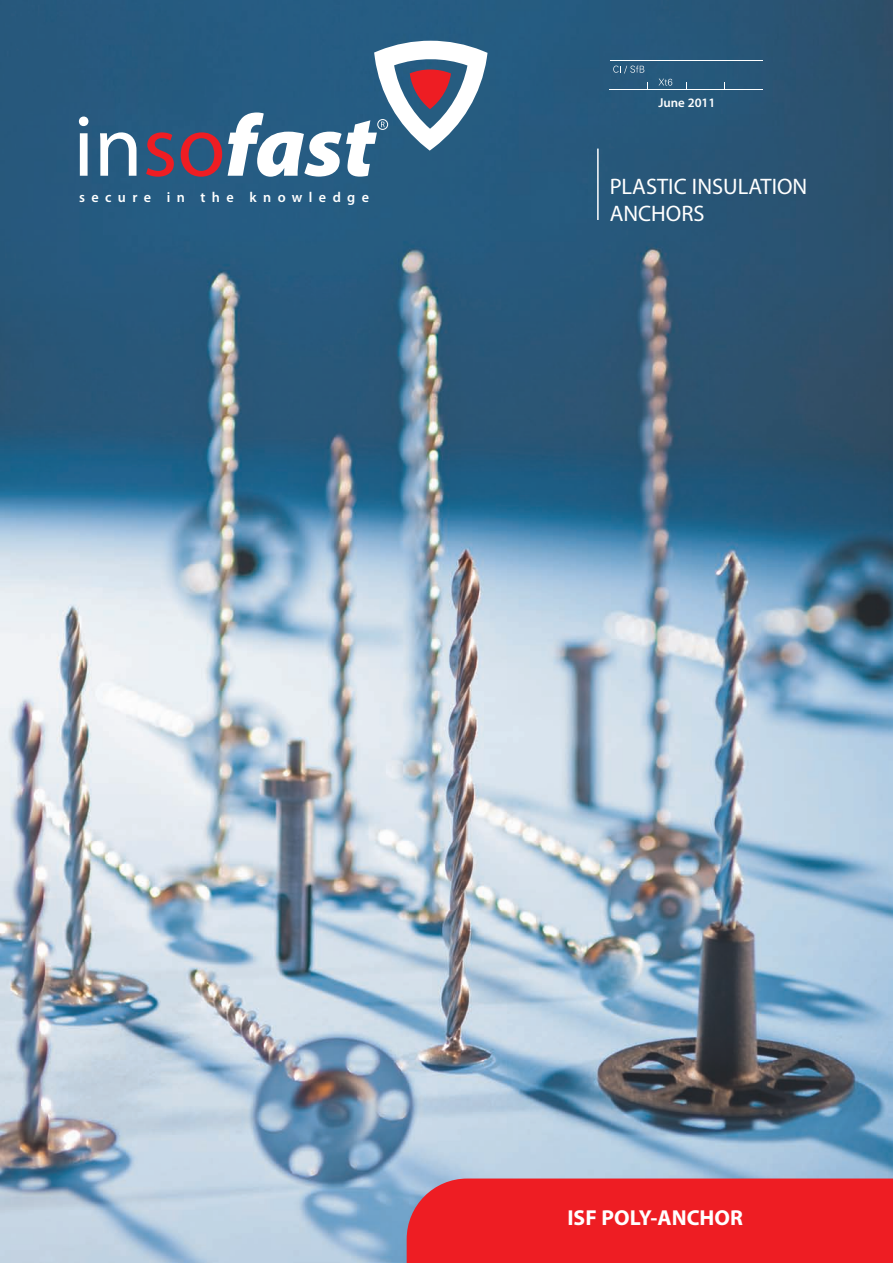
<style>
.page{position:relative;width:893px;height:1263px;background:#fff}
.page>*{position:absolute;margin:0;border:0;box-sizing:border-box;transform-origin:0 0}
.t1{font:22.5px/27px "Myriad Pro";color:#fff}
.t2{font:700 21.75px "Myriad Pro";color:#fff}
.t3{font:600 14.4px "Myriad Pro";color:#fff}
.t4{font:600 12.9px "Myriad Pro";color:#fff}
</style>
<div class="page">
<img style="left:0;top:0;width:893px;height:1263px">
<svg style="left:79px;top:117px;width:9px;height:59px"></svg>
<svg style="left:100px;top:132px;width:36px;height:44px"></svg>
<svg style="left:146px;top:132px;width:28px;height:45px"></svg>
<svg style="left:181px;top:132px;width:41px;height:45px;background:#7c4059"></svg>
<svg style="left:228px;top:41px;width:259px;height:136px"></svg>
<hr style="left:597px;top:149px;width:2px;height:71px;background:#fff">
<div style="left:407px;top:1178px;width:486px;height:85px;background:#ee1d23"></div>
<hr style="left:610px;top:60px;width:152px;height:1px;background:#fff">
<hr style="left:609px;top:89px;width:154px;height:1px;background:#fff">
<svg style="left:613px;top:66px;width:31px;height:8px"></svg>
<svg style="left:659px;top:79px;width:13px;height:7px"></svg>
<p class="t3" style="left:79px;top:192px;width:291px">secure in the knowledge</p>
<p class="t4" style="left:658px;top:98px;width:59px">June 2011</p>
<p class="t1" style="left:610px;top:175px;width:199px">PLASTIC INSULATION<br>ANCHORS</p>
<p class="t2" style="left:567px;top:1210px;width:177px">ISF POLY-ANCHOR</p>
</div>
